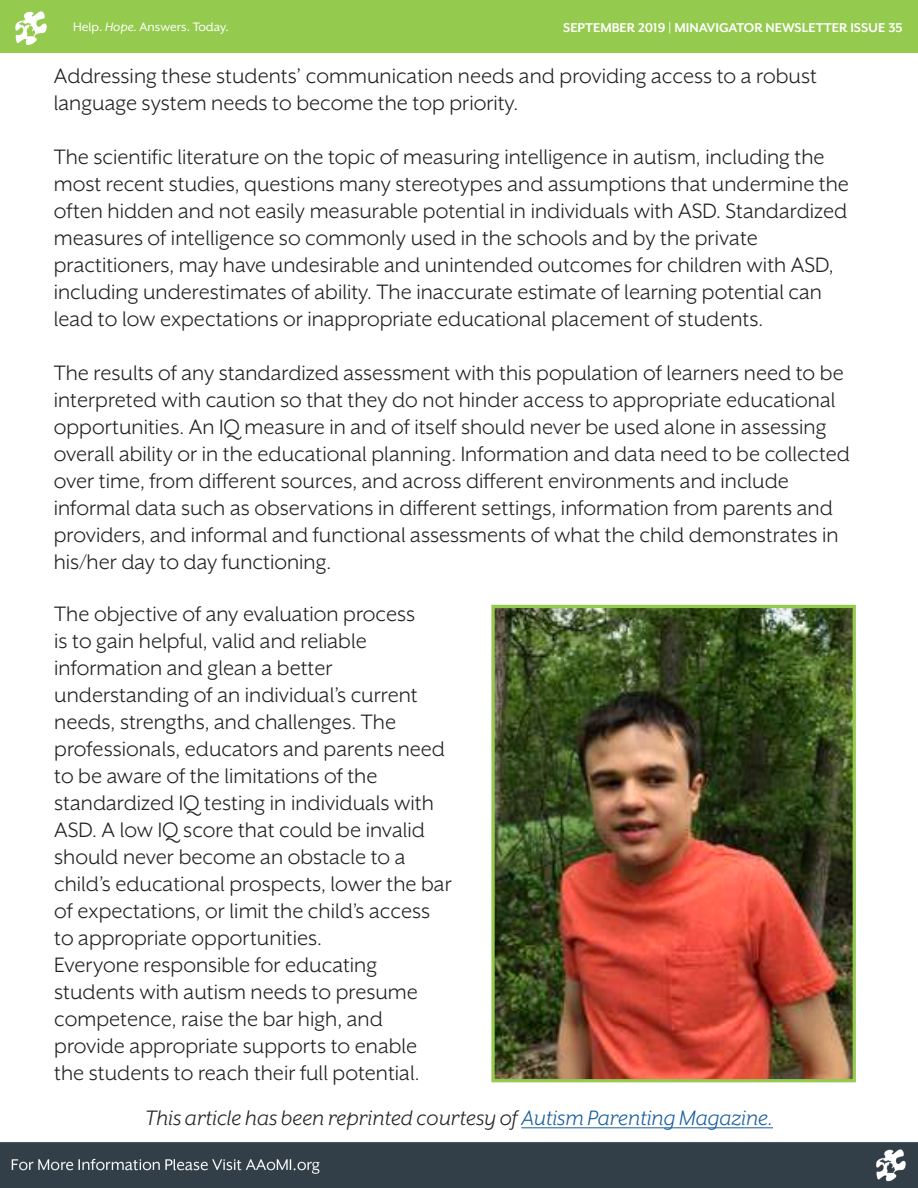
<style>
.page{position:relative;width:918px;height:1188px;background:#fff}
.page>*{position:absolute;margin:0;border:0;box-sizing:border-box;transform-origin:0 0}
.t1{font:24px/27px "Mr Eaves XL San OT";color:#231f20}
.t2{font:italic 24px "Mr Eaves XL San OT";color:#231f20}
.t3{font:700 14.7px "Mr Eaves XL San OT";color:#fff}
.t4{font:14.1px "Mr Eaves XL San OT";color:#fff}
.s1{font-style:italic}
.s2{color:#175d9e}
</style>
<div class="page">
<img style="left:0;top:1141px;width:918px;height:47px">
<div style="left:0;top:0;width:918px;height:53px;background:#94ca4e"></div>
<svg style="left:15px;top:11px;width:32px;height:34px"></svg>
<img style="left:495px;top:609px;width:357px;height:469px">
<div style="left:491px;top:605px;width:365px;height:477px;border:3px solid #94ca4e"></div>
<hr style="left:521px;top:1127px;width:252px;height:1px;background:#175d9e">
<p class="t4" style="left:73px;top:20px;width:157px">Help. <span class="s1">Hope.</span> Answers. Today.</p>
<p class="t3" style="left:563px;top:20px;width:341px">SEPTEMBER 2019 | MINAVIGATOR NEWSLETTER ISSUE 35</p>
<p class="t1" style="left:54px;top:63px;width:765px">Addressing these students’ communication needs and providing access to a robust language system needs to become the top priority.</p>
<p class="t1" style="left:54px;top:144px;width:797px">The scientific literature on the topic of measuring intelligence in autism, including the most recent studies, questions many stereotypes and assumptions that undermine the often hidden and not easily measurable potential in individuals with ASD. Standardized measures of intelligence so commonly used in the schools and by the private practitioners, may have undesirable and unintended outcomes for children with ASD, including underestimates of ability. The inaccurate estimate of learning potential can lead to low expectations or inappropriate educational placement of students.</p>
<p class="t1" style="left:54px;top:360px;width:798px">The results of any standardized assessment with this population of learners need to be interpreted with caution so that they do not hinder access to appropriate educational opportunities. An IQ measure in and of itself should never be used alone in assessing overall ability or in the educational planning. Information and data need to be collected over time, from different sources, and across different environments and include informal data such as observations in different settings, information from parents and providers, and informal and functional assessments of what the child demonstrates in his/her day to day functioning.</p>
<p class="t1" style="left:54px;top:601px;width:399px">The objective of any evaluation process<br>is to gain helpful, valid and reliable information and glean a better understanding of an individual’s current needs, strengths, and challenges. The professionals, educators and parents need to be aware of the limitations of the standardized IQ testing in individuals with ASD. A low IQ score that could be invalid should never become an obstacle to a child’s educational prospects, lower the bar of expectations, or limit the child’s access to appropriate opportunities.<br>Everyone responsible for educating students with autism needs to presume competence, raise the bar high, and provide appropriate supports to enable the students to reach their full potential.</p>
<p class="t2" style="left:145px;top:1106px;width:629px">This article has been reprinted courtesy of <span class="s2">Autism Parenting Magazine.</span></p>
</div>
